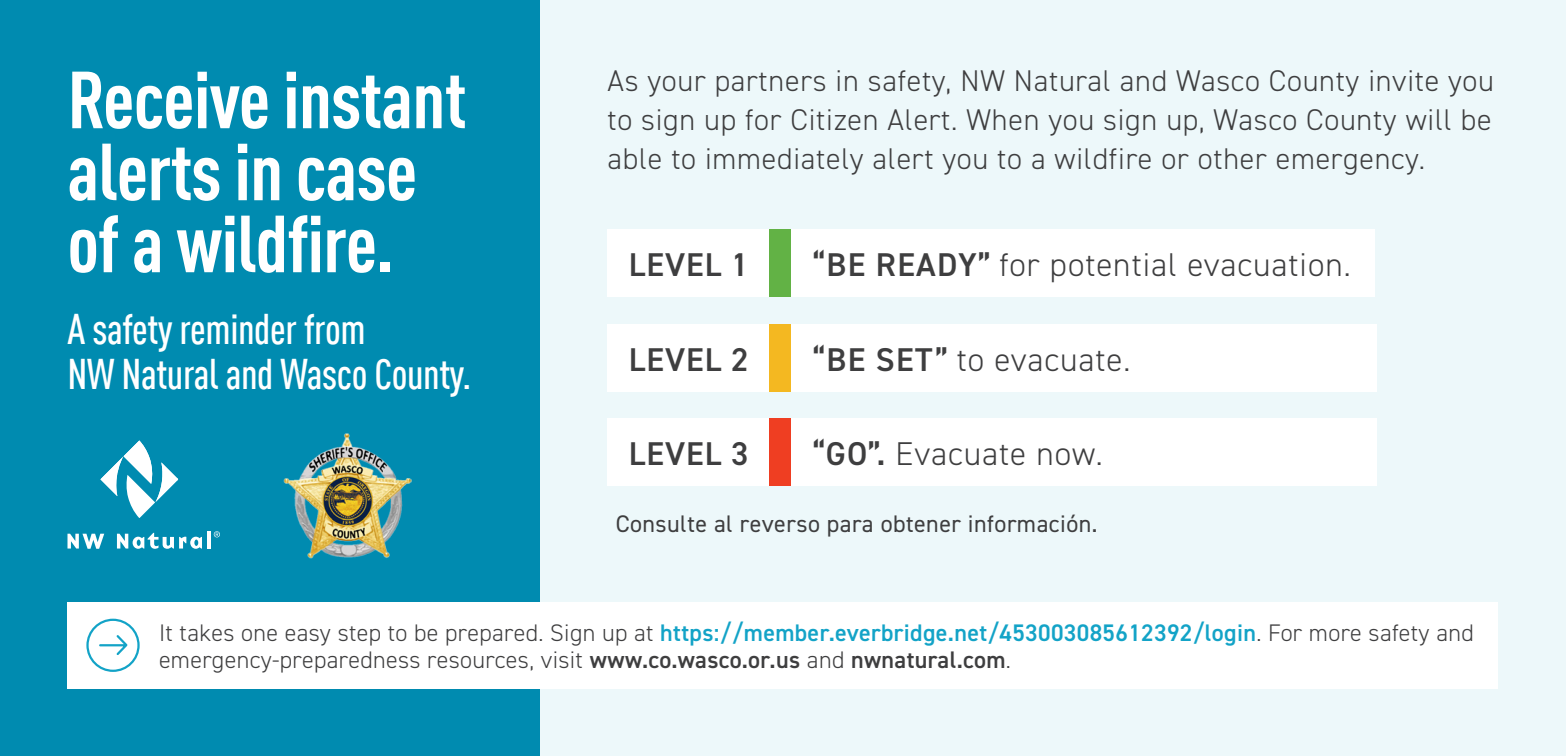
<style>
.page{position:relative;width:1566px;height:756px;background:#edf8fa}
.page>*{position:absolute;margin:0;border:0;box-sizing:border-box;transform-origin:0 0}
.t1{font:700 condensed 79.5px/72px "DIN Offc";letter-spacing:-.01em;color:#fff}
.t2{font:500 condensed 42px/45px "DIN Offc";letter-spacing:-.01em;color:#fff}
.t3{font:300 33px "DIN2014";letter-spacing:.03em;color:#3e3e3f}
.t4{font:600 33px "DIN2014";letter-spacing:.03em;color:#3e3e3f}
.t5{font:300 30px/39px "DIN2014";letter-spacing:.025em;color:#3e3e3f;text-align:justify}
.CTA{font:300 24px/27px "DIN2014";letter-spacing:.015em;color:#3e3e3f}
.t6{font:24px "DIN2014";letter-spacing:.02em;color:#3e3e3f}
.s1{font-weight:600}
.s2{font-weight:600;color:#13a3c7}
</style>
<div class="page">
<div style="left:0;top:0;width:540px;height:756px;background:#008bb0"></div>
<div style="left:68px;top:602px;width:1430px;height:86px;background:#fff"></div>
<div style="left:86px;top:619px;width:54px;height:53px;border:2px solid #13a3c7;border-radius:50%"></div>
<svg style="left:99px;top:635px;width:29px;height:20px"></svg>
<svg style="left:68px;top:534px;width:36px;height:15px"></svg>
<svg style="left:117px;top:533px;width:85px;height:16px"></svg>
<hr style="left:207px;top:531px;width:4px;height:18px;background:#fff">
<hr style="left:178px;top:462px;width:1px;height:40px;background:#fff">
<svg style="left:100px;top:440px;width:78px;height:78px"></svg>
<svg style="left:214px;top:531px;width:6px;height:6px"></svg>
<img style="left:284px;top:433px;width:128px;height:125px">
<div style="left:791px;top:230px;width:583px;height:67px;background:#fff"></div>
<div style="left:608px;top:230px;width:162px;height:67px;background:#fff"></div>
<div style="left:770px;top:230px;width:21px;height:67px;background:#62b245"></div>
<div style="left:770px;top:324px;width:21px;height:68px;background:#f4b821"></div>
<div style="left:608px;top:324px;width:162px;height:68px;background:#fff"></div>
<div style="left:791px;top:324px;width:585px;height:68px;background:#fff"></div>
<div style="left:770px;top:418px;width:21px;height:68px;background:#ef3e22"></div>
<div style="left:608px;top:418px;width:162px;height:68px;background:#fff"></div>
<div style="left:791px;top:418px;width:585px;height:68px;background:#fff"></div>
<p class="t1" style="left:68px;top:63px;width:400px">Receive instant alerts in case of a wildfire.</p>
<p class="t2" style="left:68px;top:306px;width:405px">A safety reminder from<br>NW Natural and Wasco County.</p>
<p class="t5" style="left:608px;top:61px;width:888px">As your partners in safety, NW Natural and Wasco County invite you to sign up for Citizen Alert. When you sign up, Wasco County will be able to immediately alert you to a wildfire or other emergency.</p>
<p class="t4" style="left:629px;top:243px;width:121px">LEVEL 1</p>
<p class="t3" style="left:813px;top:245px;width:540px"><span class="s1">“BE READY”</span> for potential evacuation.</p>
<p class="t4" style="left:629px;top:337px;width:121px">LEVEL 2</p>
<p class="t3" style="left:813px;top:339px;width:319px"><span class="s1">“BE SET”</span> to evacuate.</p>
<p class="t4" style="left:629px;top:432px;width:121px">LEVEL 3</p>
<p class="t3" style="left:813px;top:434px;width:291px"><span class="s1">“GO”.</span> Evacuate now.</p>
<p class="t6" style="left:616px;top:508px;width:483px">Consulte al reverso para obtener información.</p>
<p class="CTA" style="left:159px;top:619px;width:1316px">It takes one easy step to be prepared. Sign up at <span class="s2">https://member.everbridge.net/453003085612392/login</span>. For more safety and emergency-preparedness resources, visit <span class="s1">www.co.wasco.or.us</span> and <span class="s1">nwnatural.com</span>.</p>
</div>
